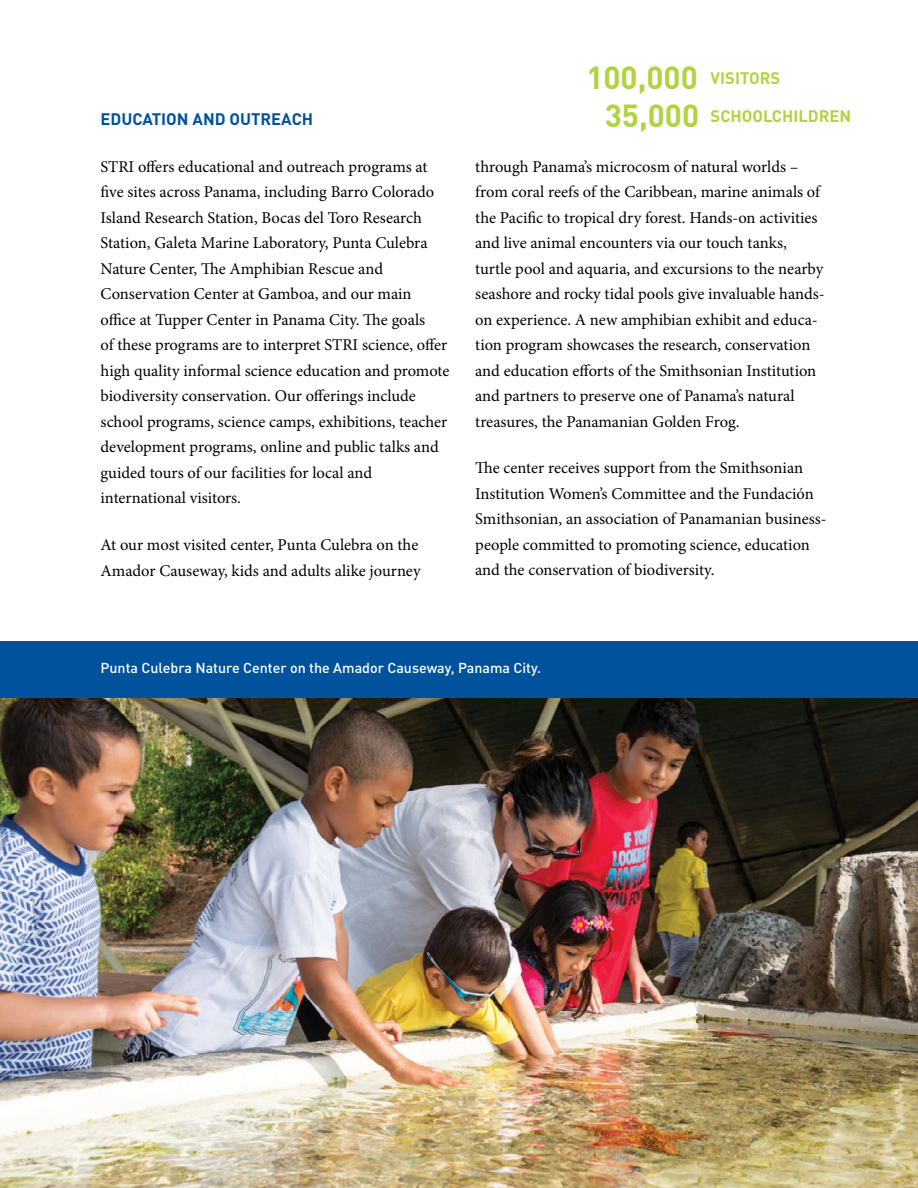
<style>
.page{position:relative;width:918px;height:1188px;background:#fff}
.page>*{position:absolute;margin:0;border:0;box-sizing:border-box;transform-origin:0 0}
.t1{font:700 31.5px "DIN Pro";color:#b2d341}
.t2{font:16.5px/25.5px "Minion Pro";letter-spacing:-.005em;color:#000}
.t3{font:700 16.5px "DIN Pro";color:#b2d341}
.t4{font:700 16.5px "DIN Pro";color:#00529c}
.t5{font:500 14.25px "DIN Pro";color:#fff}
</style>
<div class="page">
<img style="left:0;top:698px;width:918px;height:490px">
<div style="left:0;top:642px;width:918px;height:56px;background:#00529c"></div>
<p class="t4" style="left:101px;top:105px;width:214px">EDUCATION AND OUTREACH</p>
<p class="t2" style="left:101px;top:154px;width:351px">STRI offers educational and outreach programs at five sites across Panama, including Barro Colorado Island Research Station, Bocas del Toro Research Station, Galeta Marine Laboratory, Punta Culebra Nature Center, The Amphibian Rescue and Conservation Center at Gamboa, and our main office at Tupper Center in Panama City. The goals<br>of these programs are to interpret STRI science, offer high quality informal science education and promote biodiversity conservation. Our offerings include school programs, science camps, exhibitions, teacher development programs, online and public talks and guided tours of our facilities for local and international visitors.</p>
<p class="t2" style="left:101px;top:532px;width:322px">At our most visited center, Punta Culebra on the<br>Amador Causeway, kids and adults alike journey</p>
<h1 class="t1" style="left:586px;top:51px;width:113px">100,000</h1>
<h1 class="t1" style="left:605px;top:89px;width:96px">35,000</h1>
<p class="t3" style="left:711px;top:64px;width:71px">VISITORS</p>
<p class="t3" style="left:711px;top:102px;width:142px">SCHOOLCHILDREN</p>
<p class="t2" style="left:475px;top:154px;width:351px">through Panama’s microcosm of natural worlds – from coral reefs of the Caribbean, marine animals of the Pacific to tropical dry forest. Hands-on activities and live animal encounters via our touch tanks, turtle pool and aquaria, and excursions to the nearby seashore and rocky tidal pools give invaluable hands&shy;on experience. A new amphibian exhibit and educa&shy;tion program showcases the research, conservation and education efforts of the Smithsonian Institution and partners to preserve one of Panama’s natural treasures, the Panamanian Golden Frog.</p>
<p class="t2" style="left:475px;top:455px;width:353px">The center receives support from the Smithsonian Institution Women’s Committee and the Fundación Smithsonian, an association of Panamanian business&shy;people committed to promoting science, education and the conservation of biodiversity.</p>
<p class="t5" style="left:101px;top:656px;width:442px">Punta Culebra Nature Center on the Amador Causeway, Panama City.</p>
</div>
